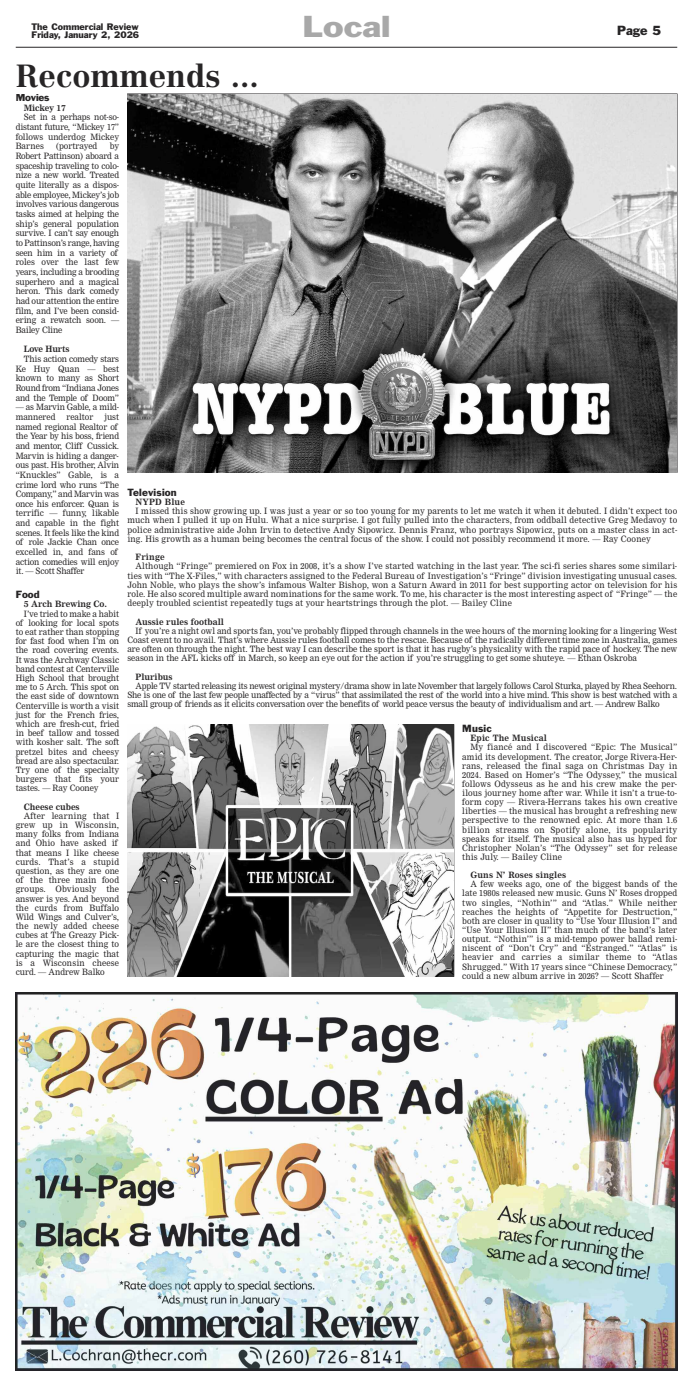
<style>
.page{position:relative;width:693px;height:1386px;background:#fff}
.page>*{position:absolute;margin:0;border:0;box-sizing:border-box;transform-origin:0 0}
.t1{font:700 31.5px "Centennial";color:#272526}
.t2{font:28px "Franklin Gothic";color:#a8a8a8;scale:1.2 1}
.t3{font:12.25px "Franklin Gothic";color:#272526}
.t4{font:9.62px "Franklin Gothic";letter-spacing:.02em;color:#272526}
.t5{font:8.75px/8.8px "Franklin Gothic";color:#272526}
.t6{font:8.58px/9.2px "Nimrod";letter-spacing:-.01em;color:#272526;text-align:justify;scale:.95 1}
.t7{font:700 8.58px "Nimrod";color:#272526;scale:.95 1}
.t8{font:700 8.58px "Nimrod";letter-spacing:.02em;color:#272526;scale:.95 1}
.t9{font:700 8.58px "Nimrod";letter-spacing:-.02em;color:#272526;scale:.95 1}
.t10{font:700 8.58px "Nimrod";letter-spacing:-.025em;color:#272526;scale:.95 1}
</style>
<div class="page">
<hr style="left:16px;top:47px;width:661px;height:1px;background:#272526">
<img style="left:16px;top:992px;width:661px;height:378px">
<img style="left:128px;top:94px;width:549px;height:378px">
<img style="left:128px;top:725px;width:326px;height:251px">
<p class="t5" style="left:31px;top:23px;width:109px">The Commercial Review<br>Friday, January 2, 2026</p>
<h2 class="t2" style="left:303px;top:16px;width:75px">Local</h2>
<h3 class="t3" style="left:617px;top:26px;width:46px">Page 5</h3>
<h1 class="t1" style="left:16px;top:63px;width:245px">Recommends ...</h1>
<p class="t4" style="left:16px;top:94px;width:35px">Movies</p>
<p class="t10" style="left:24px;top:104px;width:46px">Mickey 17</p>
<p class="t6" style="left:16px;top:113px;width:110px;line-height:9.6px;text-indent:8px">Set in a perhaps not-so&shy;distant future, “Mickey 17” follows underdog Mickey Barnes</p>
<p class="t6" style="left:16px;top:142px;width:110px;line-height:9.6px;text-align:left;text-indent:94px">by<br>Robert Pattinson) aboard a spaceship traveling to colo&shy;nize a new world. Treated quite literally as a dispos&shy;able employee, Mickey’s job involves various dangerous tasks aimed at helping the ship’s general population survive. I can’t say enough to Pattinson’s range, having seen him in a variety of roles over the last few years, including a brooding superhero and a magical heron. This dark comedy had our attention the entire film, and I’ve been consid&shy;ering a rewatch soon. —<br>Bailey Cline</p>
<p class="t9" style="left:24px;top:346px;width:50px">Love Hurts</p>
<p class="t6" style="left:16px;top:355px;width:110px;line-height:9.6px;text-indent:8px">This action comedy stars Ke Huy Quan — best known to many as Short Round from “Indiana Jones and the Temple of Doom”</p>
<p class="t6" style="left:16px;top:403px;width:110px;line-height:9.6px">— as Marvin Gable, a mild&shy;mannered</p>
<p class="t6" style="left:56px;top:142px;width:45px">(portrayed</p>
<p class="t6" style="left:16px;top:413px;width:110px;line-height:9.6px;text-align:left;text-indent:89px">just named regional Realtor of the Year by his boss, friend and mentor, Cliff Cussick.<br>Marvin is hiding a danger&shy;ous past. His brother, Alvin “Knuckles” Gable, is a crime lord who runs “The<br>Company,” and Marvin was once his enforcer. Quan is terrific — funny, likable and capable in the fight scenes. It feels like the kind of role Jackie Chan once excelled in, and fans of action comedies will enjoy it. — Scott Shaffer</p>
<p class="t6" style="left:67px;top:413px;width:30px">realtor</p>
<p class="t4" style="left:16px;top:591px;width:25px">Food</p>
<p class="t7" style="left:24px;top:601px;width:89px">5 Arch Brewing Co.</p>
<p class="t6" style="left:16px;top:610px;width:110px;text-indent:8px">I’ve tried to make a habit of looking for local spots to eat rather than stopping for fast food when I’m on the road covering events.<br>It was the Archway Classic band contest at Centerville High School that brought me to 5 Arch. This spot on the east side of downtown Centerville is worth a visit just for the French fries, which are fresh-cut, fried in beef tallow and tossed with kosher salt. The soft pretzel bites and cheesy bread are also spectacular.<br>Try one of the specialty burgers that fits your tastes. — Ray Cooney</p>
<p class="t7" style="left:24px;top:803px;width:60px">Cheese cubes</p>
<p class="t6" style="left:16px;top:812px;width:110px;text-align:left;text-indent:8px">After learning that I grew up in Wisconsin, many folks from Indiana and Ohio have asked if that means I like cheese curds. That’s a stupid question, as they are one of the three main food groups. Obviously the answer is yes. And beyond the curds from Buffalo<br>Wild Wings and Culver’s, the newly added cheese cubes at The Greazy Pick&shy;le are the closest thing to capturing the magic that is a Wisconsin cheese curd. — Andrew Balko</p>
<p class="t4" style="left:127px;top:488px;width:51px">Television</p>
<p class="t8" style="left:136px;top:499px;width:54px">NYPD Blue</p>
<p class="t6" style="left:127px;top:507px;width:581px;text-indent:8px">I missed this show growing up. I was just a year or so too young for my parents to let me watch it when it debuted. I didn’t expect too much when I pulled it up on Hulu. What a nice surprise. I got fully pulled into the characters, from oddball detective Greg Medavoy to police administrative aide John Irvin to detective Andy Sipowicz. Dennis Franz, who portrays Sipowicz, puts on a master class in act&shy;ing. His growth as a human being becomes the central focus of the show. I could not possibly recommend it more. — Ray Cooney</p>
<p class="t7" style="left:136px;top:554px;width:32px">Fringe</p>
<p class="t6" style="left:127px;top:562px;width:580px;text-indent:8px">Although “Fringe” premiered on Fox in 2008, it’s a show I’ve started watching in the last year. The sci-fi series shares some similari&shy;ties with “The X-Files,” with characters assigned to the Federal Bureau of Investigation’s “Fringe” division investigating unusual cases.<br>John Noble, who plays the show’s infamous Walter Bishop, won a Saturn Award in 2011 for best supporting actor on television for his role. He also scored multiple award nominations for the same work. To me, his character is the most interesting aspect of “Fringe” — the deeply troubled scientist repeatedly tugs at your heartstrings through the plot. — Bailey Cline</p>
<p class="t7" style="left:136px;top:618px;width:95px">Aussie rules football</p>
<p class="t6" style="left:127px;top:627px;width:580px;text-indent:8px">If you’re a night owl and sports fan, you’ve probably flipped through channels in the wee hours of the morning looking for a lingering West Coast event to no avail. That’s where Aussie rules football comes to the rescue. Because of the radically different time zone in Australia, games are often on through the night. The best way I can describe the sport is that it has rugby’s physicality with the rapid pace of hockey. The new season in the AFL kicks off in March, so keep an eye out for the action if you’re struggling to get some shuteye. — Ethan Oskroba</p>
<p class="t7" style="left:136px;top:673px;width:41px">Pluribus</p>
<p class="t6" style="left:127px;top:682px;width:580px;text-indent:8px">Apple TV started releasing its newest original mystery/drama show in late November that largely follows Carol Sturka, played by Rhea Seehorn.<br>She is one of the last few people unaffected by a “virus” that assimilated the rest of the world into a hive mind. This show is best watched with a small group of friends as it elicits conversation over the benefits of world peace versus the beauty of individualism and art. — Andrew Balko</p>
<p class="t4" style="left:462px;top:724px;width:31px">Music</p>
<p class="t8" style="left:470px;top:735px;width:82px">Epic The Musical</p>
<p class="t6" style="left:462px;top:743px;width:228px;text-indent:8px">My fiancé and I discovered “Epic: The Musical” amid its development. The creator, Jorge Rivera-Her&shy;rans, released the final saga on Christmas Day in 2024. Based on Homer’s “The Odyssey,” the musical follows Odysseus as he and his crew make the per&shy;ilous journey home after war. While it isn’t a true-to&shy;form copy — Rivera-Herrans takes his own creative liberties — the musical has brought a refreshing new perspective to the renowned epic. At more than 1.6 billion streams on Spotify alone, its popularity speaks for itself. The musical also has us hyped for Christopher Nolan’s “The Odyssey” set for release this July. — Bailey Cline</p>
<p class="t7" style="left:470px;top:872px;width:103px">Guns N’ Roses singles</p>
<p class="t6" style="left:462px;top:880px;width:228px;text-indent:8px">A few weeks ago, one of the biggest bands of the late 1980s released new music. Guns N’ Roses dropped two singles, “Nothin’” and “Atlas.” While neither reaches the heights of “Appetite for Destruction,” both are closer in quality to “Use Your Illusion I” and “Use Your Illusion II” than much of the band’s later output. “Nothin’” is a mid-tempo power ballad remi&shy;niscent of “Don’t Cry” and “Estranged.” “Atlas” is heavier and carries a similar theme to “Atlas Shrugged.” With 17 years since “Chinese Democracy,” could a new album arrive in 2026? — Scott Shaffer</p>
</div>
